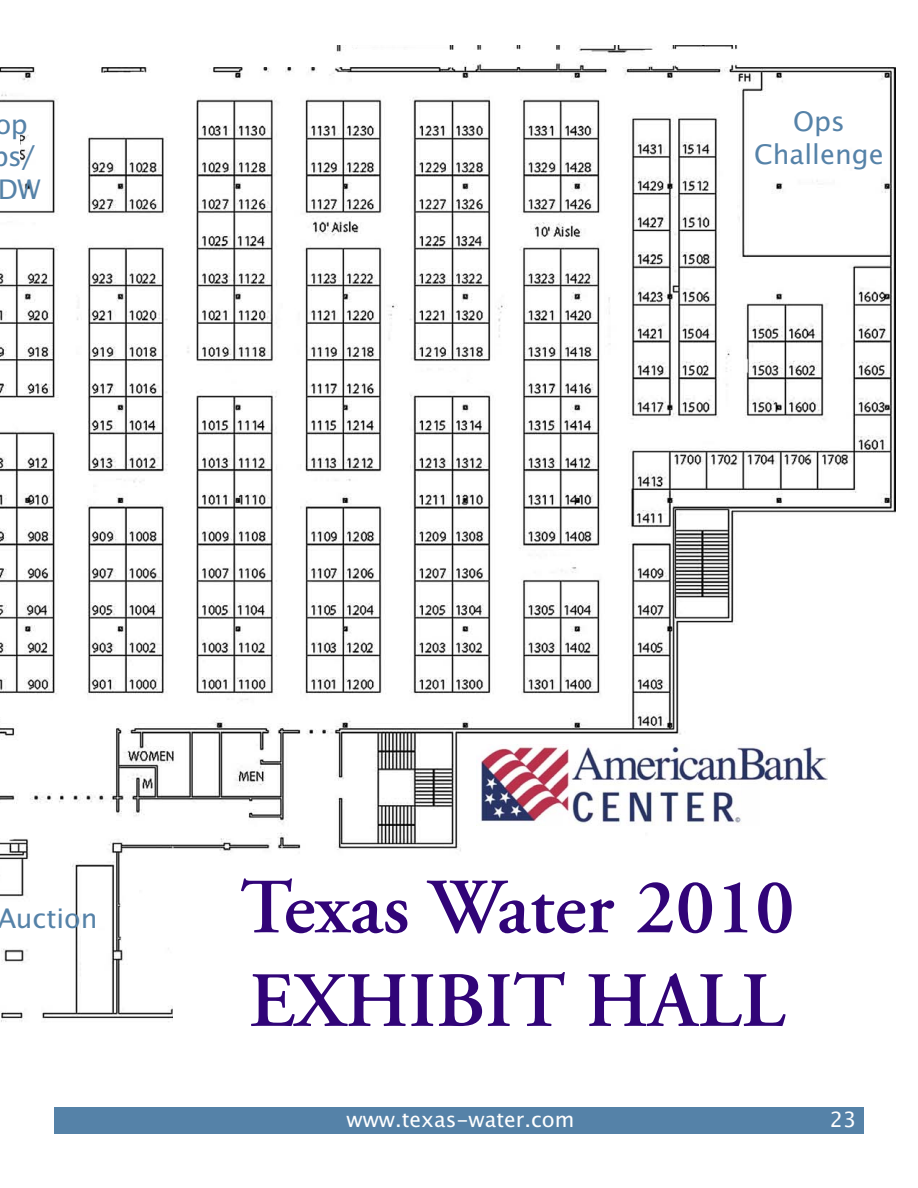
<style>
.page{position:relative;width:918px;height:1188px;background:#fff}
.page>*{position:absolute;margin:0;border:0;box-sizing:border-box;transform-origin:0 0}
.t1{font:600 78px/93.6px "Adobe Garamond";color:#310478}
.t2{font:27px/32.4px "Lucida Sans";color:#5582a8}
.t3{font:21px "Lucida Grande";color:#fff}
</style>
<div class="page">
<div style="left:54px;top:1107px;width:810px;height:27px;background:#5582a8"></div>
<img style="left:0;top:45px;width:895px;height:977px">
<div style="left:469px;top:745px;width:366px;height:80px;background:#fff"></div>
<img style="left:476px;top:747px;width:351px;height:78px">
<div style="left:173px;top:875px;width:688px;height:190px;background:#fff"></div>
<div style="left:0;top:118px;width:20px;height:78px;background:#fff"></div>
<p class="t2" style="left:-9px;top:109px;width:51px">op ps/<br>DW</p>
<p class="t2" style="left:754px;top:106px;width:131px;text-align:center">Ops<br>Challenge</p>
<p class="t2" style="left:-3px;top:902px;width:102px">Auction</p>
<h1 class="t1" style="left:240px;top:867px;width:556px">Texas Water 2010<br>EXHIBIT HALL</h1>
<p class="t3" style="left:347px;top:1107px;width:229px">www.texas-water.com</p>
<p class="t3" style="left:830px;top:1107px;width:28px">23</p>
</div>
